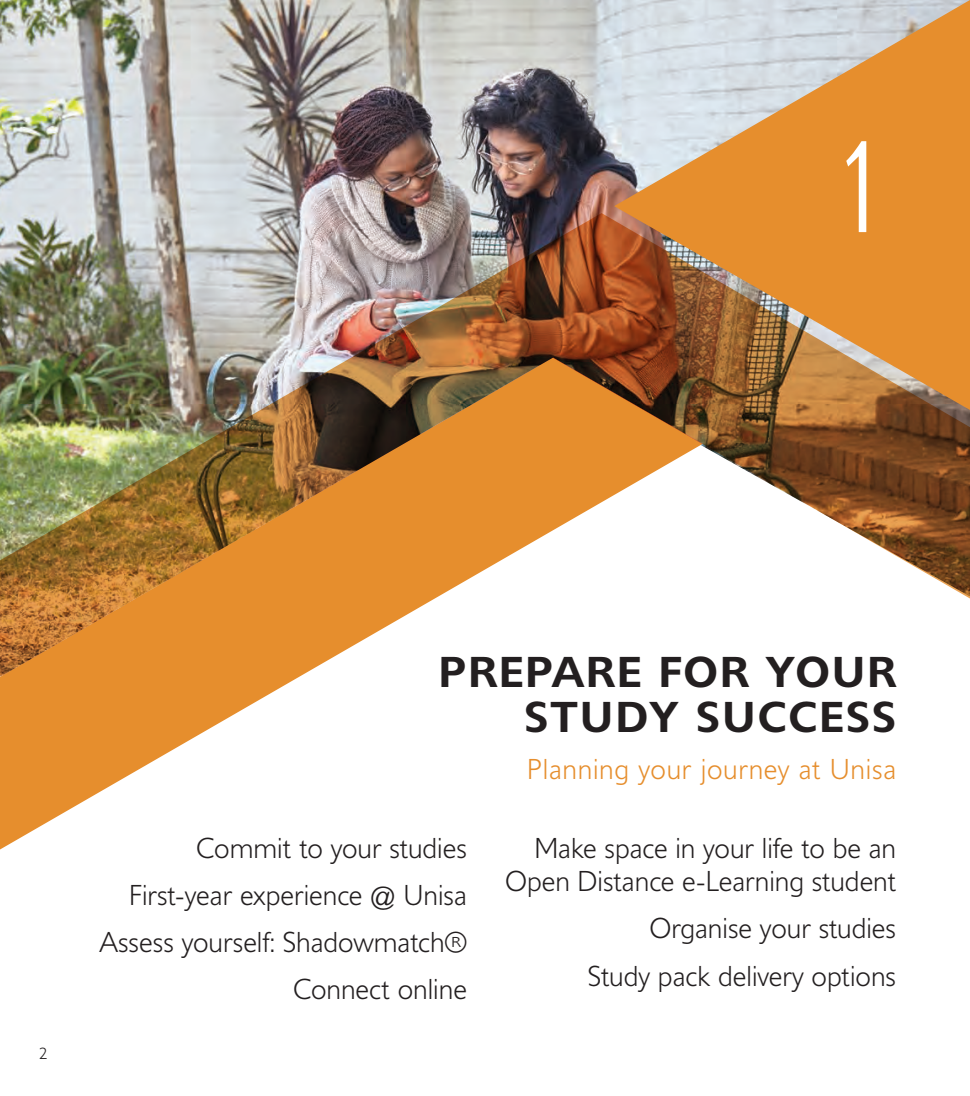
<style>
.page{position:relative;width:970px;height:1096px;background:#fff}
.page>*{position:absolute;margin:0;border:0;box-sizing:border-box;transform-origin:0 0}
.text{font:300 126px "Delargo DT";color:#fff}
.Section_heading{font:600 42px "Delargo DT";letter-spacing:.04em;color:#231f20}
.intro_Paragraph{font:300 28px/33.6px "Delargo DT";color:#231f20;text-align:right}
.Paragraph_headings{font:300 28px "Delargo DT";letter-spacing:.025em;color:#e68e2d}
.t1{font:300 15.75px "Delargo DT";color:#231f20}
</style>
<div class="page">
<img style="left:0;top:0;width:614px;height:213px">
<svg style="left:614px;top:0;width:355px;height:213px;fill:#e68e2d"></svg>
<svg style="left:0;top:693px;width:271px;height:157px"></svg>
<img style="left:0;top:213px;width:969px;height:480px">
<svg style="left:552px;top:357px;width:150px;height:87px"></svg>
<p class="text" style="left:825px;top:110px;width:72px">1</p>
<p class="t1" style="left:39px;top:1043px;width:10px">2</p>
<p class="Section_heading" style="left:438px;top:646px;width:459px">PREPARE FOR YOUR</p>
<p class="Section_heading" style="left:524px;top:691px;width:373px">STUDY SUCCESS</p>
<p class="intro_Paragraph" style="left:196px;top:830px;width:272px">Commit to your studies</p>
<p class="intro_Paragraph" style="left:129px;top:877px;width:339px">First-year experience @ Unisa</p>
<p class="intro_Paragraph" style="left:99px;top:924px;width:369px">Assess yourself: Shadowmatch®</p>
<p class="intro_Paragraph" style="left:293px;top:971px;width:175px">Connect online</p>
<p class="Paragraph_headings" style="left:527px;top:751px;width:370px">Planning your journey at Unisa</p>
<p class="intro_Paragraph" style="left:505px;top:830px;width:392px">Make space in your life to be an<br>Open Distance e-Learning student</p>
<p class="intro_Paragraph" style="left:649px;top:910px;width:248px">Organise your studies</p>
<p class="intro_Paragraph" style="left:587px;top:958px;width:310px">Study pack delivery options</p>
</div>
